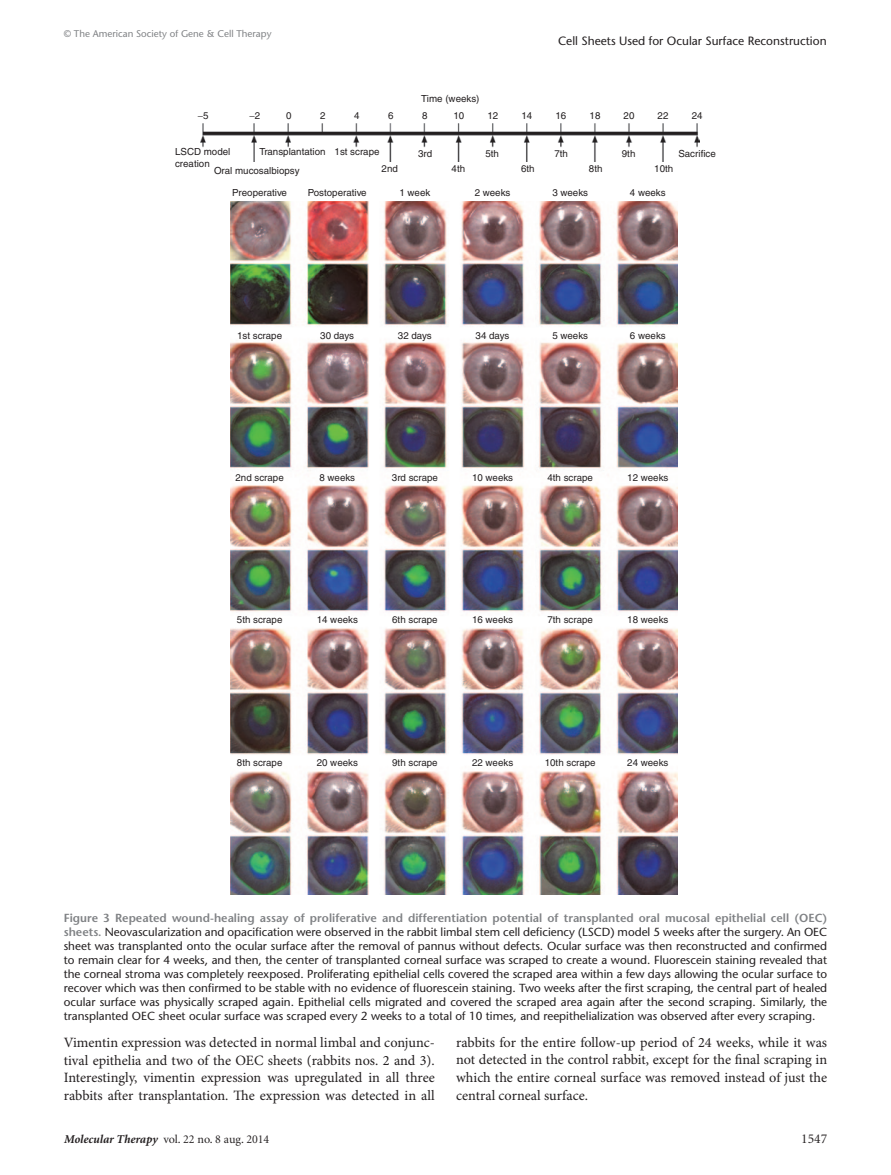
<style>
.page{position:relative;width:891px;height:1175px;background:#fff}
.page>*{position:absolute;margin:0;border:0;box-sizing:border-box;transform-origin:0 0}
.t1{font:14.25px/17.7px "Minion Pro";color:#231f20;text-align:justify}
.t2{font:13.5px "Minion";color:#231f20}
.t3{font:12px "Stone Sans";color:#231f20}
.t4{font:12px "Minion";color:#231f20}
.t5{font:11.7px/14.1px "Stone Sans";color:#231f20;text-align:justify}
.t6{font:600 11.7px "ITC Stone Sans";color:#808285}
.t7{font:9.75px/11.7px "Helvetica";color:#231f20}
.t8{font:9.75px "Stone Sans";color:#808285}
.s1{font-family:"ITC Stone Sans";font-weight:600;color:#808285}
.s2{font-weight:700;font-style:italic}
</style>
<div class="page">
<img style="left:201px;top:123px;width:499px;height:38px">
<img style="left:231px;top:201px;width:447px;height:694px">
<p class="t8" style="left:64px;top:28px;width:209px">© The American Society of Gene &amp; Cell Therapy</p>
<p class="t3" style="left:558px;top:34px;width:270px">Cell Sheets Used for Ocular Surface Reconstruction</p>
<p class="t7" style="left:421px;top:93px;width:60px">Time (weeks)</p>
<p class="t7" style="left:198px;top:109px;width:12px">−5</p>
<p class="t7" style="left:249px;top:109px;width:12px">−2</p>
<p class="t7" style="left:286px;top:109px;width:7px">0</p>
<p class="t7" style="left:320px;top:109px;width:7px">2</p>
<p class="t7" style="left:354px;top:109px;width:7px">4</p>
<p class="t7" style="left:388px;top:109px;width:7px">6</p>
<p class="t7" style="left:422px;top:109px;width:7px">8</p>
<p class="t7" style="left:453px;top:109px;width:12px">10</p>
<p class="t7" style="left:488px;top:109px;width:12px">12</p>
<p class="t7" style="left:522px;top:109px;width:12px">14</p>
<p class="t7" style="left:556px;top:109px;width:12px">16</p>
<p class="t7" style="left:590px;top:109px;width:12px">18</p>
<p class="t7" style="left:624px;top:109px;width:12px">20</p>
<p class="t7" style="left:658px;top:109px;width:12px">22</p>
<p class="t7" style="left:692px;top:109px;width:12px">24</p>
<p class="t7" style="left:175px;top:146px;width:57px">LSCD model creation</p>
<p class="t7" style="left:260px;top:146px;width:121px">Transplantation 1st scrape</p>
<p class="t7" style="left:418px;top:148px;width:16px">3rd</p>
<p class="t7" style="left:382px;top:163px;width:18px">2nd</p>
<p class="t7" style="left:452px;top:163px;width:15px">4th</p>
<p class="t7" style="left:521px;top:163px;width:15px">6th</p>
<p class="t7" style="left:589px;top:163px;width:15px">8th</p>
<p class="t7" style="left:654px;top:163px;width:20px">10th</p>
<p class="t7" style="left:485px;top:148px;width:15px">5th</p>
<p class="t7" style="left:554px;top:148px;width:15px">7th</p>
<p class="t7" style="left:622px;top:148px;width:15px">9th</p>
<p class="t7" style="left:678px;top:148px;width:39px">Sacrifice</p>
<p class="t7" style="left:214px;top:165px;width:87px">Oral mucosalbiopsy</p>
<p class="t7" style="left:232px;top:187px;width:56px">Preoperative</p>
<p class="t7" style="left:308px;top:187px;width:60px">Postoperative</p>
<p class="t7" style="left:399px;top:187px;width:32px">1 week</p>
<p class="t7" style="left:475px;top:187px;width:37px">2 weeks</p>
<p class="t7" style="left:552px;top:187px;width:37px">3 weeks</p>
<p class="t7" style="left:630px;top:187px;width:37px">4 weeks</p>
<p class="t7" style="left:237px;top:330px;width:46px">1st scrape</p>
<p class="t7" style="left:320px;top:330px;width:35px">30 days</p>
<p class="t7" style="left:398px;top:330px;width:35px">32 days</p>
<p class="t7" style="left:476px;top:330px;width:35px">34 days</p>
<p class="t7" style="left:552px;top:330px;width:37px">5 weeks</p>
<p class="t7" style="left:630px;top:330px;width:37px">6 weeks</p>
<p class="t7" style="left:236px;top:472px;width:50px">2nd scrape</p>
<p class="t7" style="left:319px;top:472px;width:37px">8 weeks</p>
<p class="t7" style="left:392px;top:472px;width:48px">3rd scrape</p>
<p class="t7" style="left:472px;top:472px;width:43px">10 weeks</p>
<p class="t7" style="left:547px;top:472px;width:47px">4th scrape</p>
<p class="t7" style="left:627px;top:472px;width:43px">12 weeks</p>
<p class="t7" style="left:237px;top:614px;width:47px">5th scrape</p>
<p class="t7" style="left:317px;top:614px;width:43px">14 weeks</p>
<p class="t7" style="left:392px;top:614px;width:47px">6th scrape</p>
<p class="t7" style="left:472px;top:614px;width:43px">16 weeks</p>
<p class="t7" style="left:547px;top:614px;width:47px">7th scrape</p>
<p class="t7" style="left:627px;top:614px;width:43px">18 weeks</p>
<p class="t7" style="left:237px;top:756px;width:47px">8th scrape</p>
<p class="t7" style="left:317px;top:756px;width:43px">20 weeks</p>
<p class="t7" style="left:392px;top:756px;width:47px">9th scrape</p>
<p class="t7" style="left:472px;top:756px;width:43px">22 weeks</p>
<p class="t7" style="left:545px;top:756px;width:52px">10th scrape</p>
<p class="t7" style="left:627px;top:756px;width:43px">24 weeks</p>
<p class="t6" style="left:64px;top:910px;width:765px">Figure 3 Repeated wound-healing assay of proliferative and differentiation potential of transplanted oral mucosal epithelial cell (OEC)</p>
<p class="t5" style="left:64px;top:924px;width:765px"><span class="s1">sheets.</span> Neovascularization and opacification were observed in the rabbit limbal stem cell deficiency (LSCD) model 5 weeks after the surgery. An OEC sheet was transplanted onto the ocular surface after the removal of pannus without defects. Ocular surface was then reconstructed and confirmed to remain clear for 4 weeks, and then, the center of transplanted corneal surface was scraped to create a wound. Fluorescein staining revealed that the corneal stroma was completely reexposed. Proliferating epithelial cells covered the scraped area within a few days allowing the ocular surface to recover which was then confirmed to be stable with no evidence of fluorescein staining. Two weeks after the first scraping, the central part of healed ocular surface was physically scraped again. Epithelial cells migrated and covered the scraped area again after the second scraping. Similarly, the transplanted OEC sheet ocular surface was scraped every 2 weeks to a total of 10 times, and reepithelialization was observed after every scraping.</p>
<p class="t1" style="left:64px;top:1034px;width:373px">Vimentin expression was detected in normal limbal and conjunc&shy;tival epithelia and two of the OEC sheets (rabbits nos. 2 and 3).<br>Interestingly, vimentin expression was upregulated in all three rabbits after transplantation. The expression was detected in all</p>
<p class="t1" style="left:456px;top:1034px;width:373px">rabbits for the entire follow-up period of 24 weeks, while it was not detected in the control rabbit, except for the final scraping in which the entire corneal surface was removed instead of just the central corneal surface.</p>
<p class="t4" style="left:64px;top:1133px;width:207px"><span class="s2">Molecular Therapy</span> vol. 22 no. 8 aug. 2014</p>
<p class="t2" style="left:801px;top:1132px;width:27px">1547</p>
</div>
